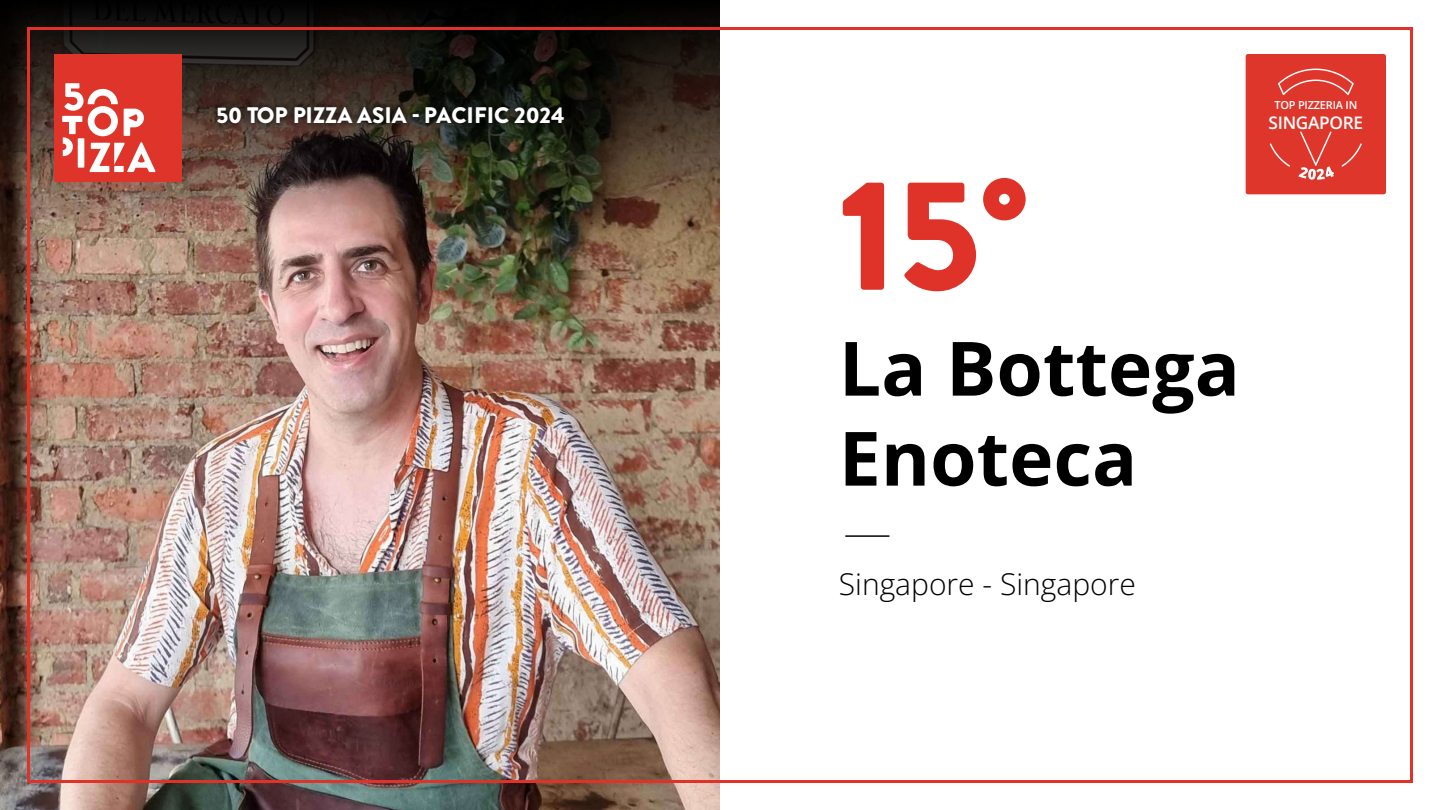
<style>
.page{position:relative;width:1440px;height:810px;background:#fff}
.page>*{position:absolute;margin:0;border:0;box-sizing:border-box;transform-origin:0 0}
.t1{font:900 157.5px "Brandon Grotesque";color:#df332a}
.t2{font:700 75px/90px "Open Sans";color:#000}
.t3{font:30px "Open Sans";color:#000}
.t4{font:900 22.5px "Brandon Grotesque";color:#fff}
.t5{font:17.33px "Open Sans";letter-spacing:-.02em;color:#fff}
.t6{font:11.02px "Open Sans";letter-spacing:-.02em;color:#fff}
</style>
<div class="page">
<img style="left:0;top:229px;width:720px;height:581px">
<img style="left:0;top:0;width:720px;height:229px">
<svg style="left:54px;top:54px;width:127px;height:127px"></svg>
<div style="left:1246px;top:54px;width:140px;height:140px;background:#df362b;border-radius:2px"></div>
<hr style="left:845px;top:535px;width:44px;height:2px;background:#000">
<img style="left:205px;top:92px;width:371px;height:51px">
<svg style="left:1342px;top:143px;width:20px;height:24px"></svg>
<svg style="left:1270px;top:143px;width:20px;height:24px"></svg>
<svg style="left:1278px;top:69px;width:76px;height:26px"></svg>
<svg style="left:1299px;top:131px;width:35px;height:49px"></svg>
<p class="t4" style="left:216px;top:99px;width:350px">50 TOP PIZZA ASIA - PACIFIC 2024</p>
<h1 class="t1" style="left:839px;top:124px;width:191px">15°</h1>
<h2 class="t2" style="left:839px;top:322px;width:403px">La Bottega<br>Enoteca</h2>
<h3 class="t3" style="left:839px;top:563px;width:299px">Singapore - Singapore</h3>
<p class="t6" style="left:1274px;top:97px;width:84px">TOP PIZZERIA IN</p>
<p class="t5" style="left:1269px;top:111px;width:96px">SINGAPORE</p>
</div>
